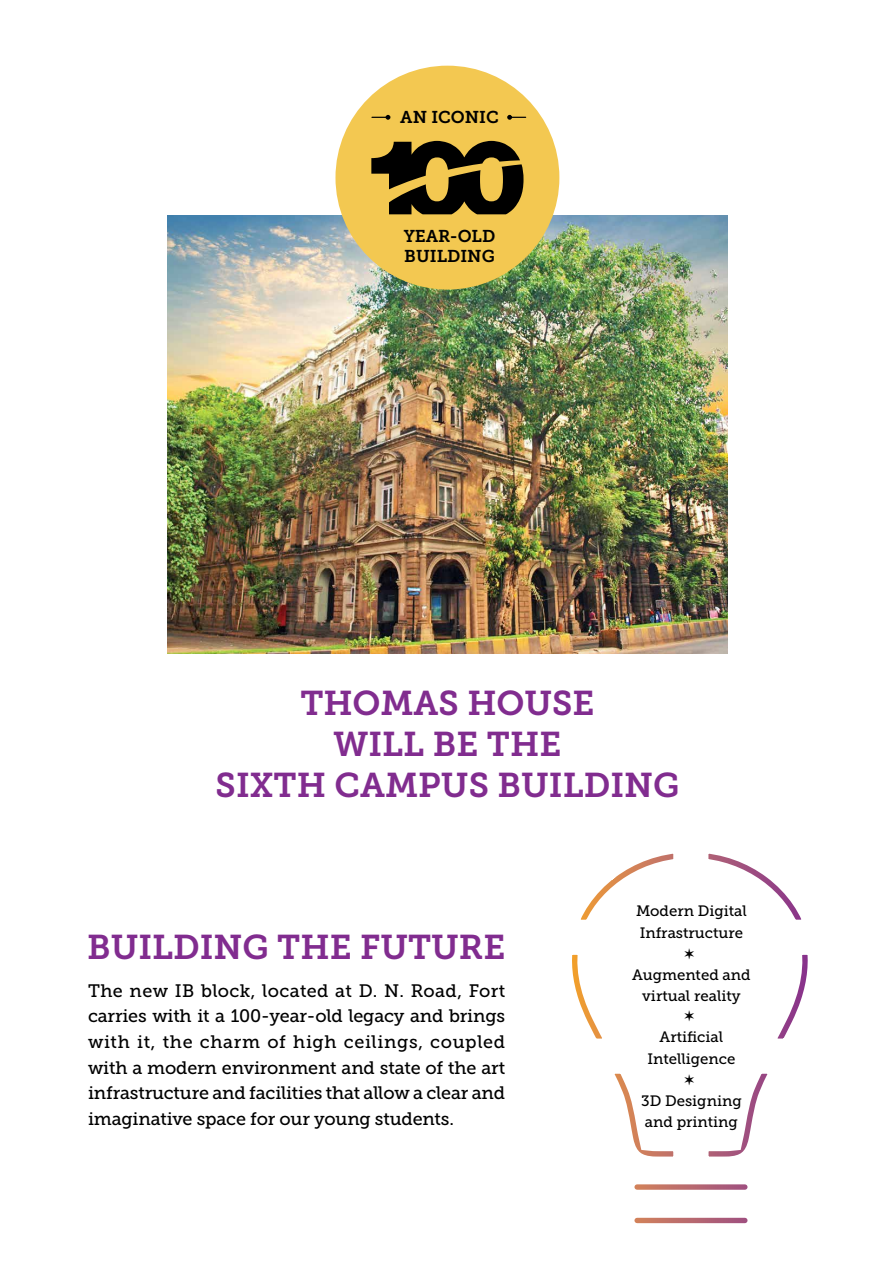
<style>
.page{position:relative;width:893px;height:1263px;background:#fff}
.page>*{position:absolute;margin:0;border:0;box-sizing:border-box;transform-origin:0 0}
.t1{font:34.2px "Museo Slab 700";color:#812c8f}
.t2{font:18px/25.5px "Museo Slab 500";letter-spacing:-.01em;color:#000;text-align:justify}
.t3{font:17.1px "Museo Slab 700";color:#000}
.t4{font:15px/21.8px "Museo Slab 500";color:#000;text-align:center}
</style>
<div class="page">
<img style="left:168px;top:215px;width:559px;height:439px">
<div style="left:335px;top:66px;width:224px;height:224px;background:#f3c851;border-radius:50%"></div>
<svg style="left:371px;top:141px;width:152px;height:73px"></svg>
<svg style="left:372px;top:115px;width:18px;height:5px"></svg>
<svg style="left:507px;top:115px;width:19px;height:5px"></svg>
<svg style="left:572px;top:853px;width:236px;height:371px"></svg>
<svg style="left:685px;top:1010px;width:9px;height:11px"></svg>
<svg style="left:685px;top:1074px;width:9px;height:11px"></svg>
<svg style="left:685px;top:948px;width:9px;height:11px"></svg>
<p class="t3" style="left:400px;top:107px;width:63px">AN ICONI</p>
<p class="t3" style="left:486px;top:107px;width:14px">C</p>
<p class="t3" style="left:404px;top:226px;width:24px">YEAR</p>
<p class="t3" style="left:450px;top:226px;width:21px">-OLD</p>
<p class="t3" style="left:404px;top:247px;width:37px">BUILDIN</p>
<p class="t3" style="left:482px;top:247px;width:15px">G</p>
<h1 class="t1" style="left:300px;top:683px;width:29px">THOMA</h1>
<h1 class="t1" style="left:439px;top:683px;width:154px">S HOUSE</h1>
<h1 class="t1" style="left:334px;top:725px;width:54px">WILL</h1>
<h1 class="t1" style="left:433px;top:725px;width:80px">BE THE</h1>
<h1 class="t1" style="left:216px;top:766px;width:172px">SIXTH CAMP</h1>
<h1 class="t1" style="left:441px;top:766px;width:130px">US BUILDIN</h1>
<h1 class="t1" style="left:653px;top:766px;width:28px">G</h1>
<h1 class="t1" style="left:87px;top:928px;width:73px">BUILDIN</h1>
<h1 class="t1" style="left:242px;top:928px;width:60px">G THE</h1>
<h1 class="t1" style="left:360px;top:928px;width:122px">FUTURE</h1>
<p class="t2" style="left:88px;top:978px;width:419px">The new IB block, located at D. N. Road, Fort carries with it a 100-year-old legacy and brings with it, the charm of high ceilings, coupled with a modern environment and state of the art infrastructure and facilities that allow a clear and imaginative space for our young students.</p>
<p class="t4" style="left:636px;top:900px;width:112px;text-align:left">Modern Digital<br>Infrastructure</p>
<p class="t4" style="left:632px;top:963px;width:120px">Augmented and virtual reality</p>
<p class="t4" style="left:647px;top:1026px;width:89px">Artificial<br>Intelligence</p>
<p class="t4" style="left:641px;top:1089px;width:102px;text-align:left">3D Designing and printing</p>
</div>
